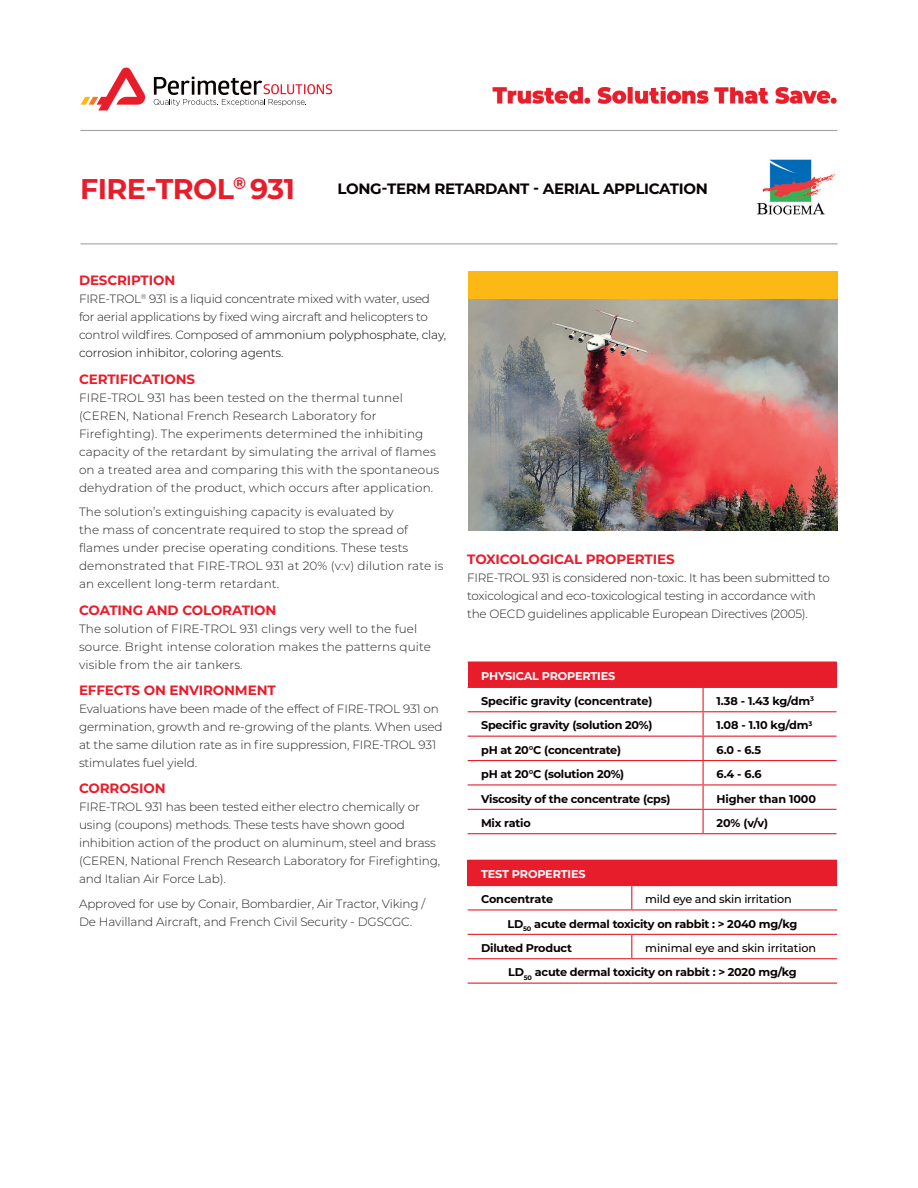
<style>
.page{position:relative;width:918px;height:1188px;background:#fff}
.page>*{position:absolute;margin:0;border:0;box-sizing:border-box;transform-origin:0 0}
.t1{font:700 28.5px "Montserrat";letter-spacing:-.02em;color:#e81d2c}
.t2{font:700 15px "Montserrat";letter-spacing:-.02em;color:#080302}
.t3{font:700 13.5px "Montserrat";letter-spacing:-.01em;color:#e81d2c}
.t4{font:300 12px/18px "Montserrat";letter-spacing:-.01em;color:#231f20}
.t5{font:300 12px/18px "Montserrat";letter-spacing:.01em;color:#231f20}
.t6{font:700 11.25px/24.5px "Montserrat";letter-spacing:-.02em;color:#080302}
.t7{font:700 11.25px "Montserrat";letter-spacing:-.015em;color:#fff}
.t8{font:500 11.25px "Montserrat";letter-spacing:-.02em;color:#080302}
.s1{color:#080302}
.s2{font-weight:500}
</style>
<div class="page">
<hr style="left:80px;top:130px;width:758px;height:1px;background:#a3a2a5">
<hr style="left:80px;top:243px;width:758px;height:1px;background:#a3a2a5">
<svg style="left:154px;top:77px;width:178px;height:29px"></svg>
<svg style="left:81px;top:67px;width:65px;height:43px"></svg>
<img style="left:468px;top:299px;width:370px;height:232px">
<div style="left:468px;top:271px;width:370px;height:28px;background:#fcb814"></div>
<div style="left:468px;top:662px;width:369px;height:25px;background:#e81d2c"></div>
<svg style="left:468px;top:688px;width:369px;height:145px"></svg>
<hr style="left:468px;top:687px;width:235px;height:1px;background:#e81d2c">
<hr style="left:703px;top:687px;width:134px;height:1px;background:#e81d2c">
<hr style="left:468px;top:711px;width:235px;height:1px;background:#e81d2c">
<hr style="left:703px;top:711px;width:134px;height:1px;background:#e81d2c">
<hr style="left:468px;top:736px;width:235px;height:1px;background:#e81d2c">
<hr style="left:703px;top:736px;width:134px;height:1px;background:#e81d2c">
<hr style="left:468px;top:760px;width:235px;height:1px;background:#e81d2c">
<hr style="left:703px;top:760px;width:134px;height:1px;background:#e81d2c">
<hr style="left:468px;top:784px;width:235px;height:2px;background:#e81d2c">
<hr style="left:703px;top:784px;width:134px;height:2px;background:#e81d2c">
<hr style="left:468px;top:809px;width:235px;height:1px;background:#e81d2c">
<hr style="left:703px;top:809px;width:134px;height:1px;background:#e81d2c">
<svg style="left:703px;top:688px;width:1px;height:145px"></svg>
<hr style="left:468px;top:833px;width:235px;height:1px;background:#e81d2c">
<hr style="left:703px;top:833px;width:134px;height:1px;background:#e81d2c">
<img style="left:492px;top:87px;width:345px;height:17px">
<div style="left:468px;top:860px;width:369px;height:26px;background:#e81d2c"></div>
<svg style="left:468px;top:886px;width:369px;height:97px"></svg>
<hr style="left:468px;top:958px;width:164px;height:1px;background:#e81d2c">
<hr style="left:632px;top:958px;width:205px;height:1px;background:#e81d2c">
<hr style="left:468px;top:983px;width:164px;height:1px;background:#e81d2c">
<hr style="left:632px;top:983px;width:205px;height:1px;background:#e81d2c">
<img style="left:756px;top:159px;width:80px;height:56px">
<h1 class="t1" style="left:80px;top:168px;width:216px">FIRE-TROL<sup>®</sup> 931</h1>
<p class="t2" style="left:338px;top:178px;width:372px">LONG-TERM RETARDANT - AERIAL APPLICATION</p>
<p class="t3" style="left:79px;top:271px;width:98px">DESCRIPTION</p>
<p class="t4" style="left:79px;top:290px;width:369px">FIRE-TROL<sup>®</sup> 931 is a liquid concentrate mixed with water, used for aerial applications by fixed wing aircraft and helicopters to control wildfires. Composed of a<span class="s1">mmonium polyphosphate, clay, corrosion inhibitor, coloring agents.</span></p>
<p class="t3" style="left:79px;top:369px;width:118px">CERTIFICATIONS</p>
<p class="t5" style="left:79px;top:388px;width:362px">FIRE-TROL 931 has been tested on the thermal tunnel (CEREN, National French Research Laboratory for Firefighting). The experiments determined the inhibiting capacity of the retardant by simulating the arrival of flames on a treated area and comparing this with the spontaneous dehydration of the product, which occurs after application.</p>
<p class="t5" style="left:79px;top:503px;width:366px">The solution’s extinguishing capacity is evaluated by<br>the mass of concentrate required to stop the spread of flames under precise operating conditions. These tests demonstrated that FIRE-TROL 931 at 20% (v:v) dilution rate is an excellent long-term retardant<span class="s1">.</span></p>
<p class="t3" style="left:79px;top:600px;width:199px">COATING AND COLORATION</p>
<p class="t5" style="left:79px;top:619px;width:353px">The solution of FIRE-TROL 931 clings very well to the fuel source. Bright intense coloration makes the patterns quite visible from the air tankers.</p>
<p class="t3" style="left:79px;top:680px;width:198px">EFFECTS ON ENVIRONMENT</p>
<p class="t4" style="left:79px;top:699px;width:365px">Evaluations have been made of the effect of FIRE-TROL 931 on germination, growth and re-growing of the plants. When used at the same dilution rate as in fire suppression, FIRE-TROL 931 stimulates fuel yield.</p>
<p class="t3" style="left:79px;top:778px;width:88px">CORROSION</p>
<p class="t4" style="left:79px;top:797px;width:363px">FIRE-TROL 931 has been tested either electro chemically or using (coupons) methods. These tests have shown good inhibition action of the product on aluminum, steel and brass (CEREN, National French Research Laboratory for Firefighting, and Italian Air Force Lab).</p>
<p class="t4" style="left:79px;top:894px;width:348px">Approved for use by Conair, Bombardier, Air Tractor, Viking /<br>De Havilland Aircraft, and French Civil Security - DGSCGC.</p>
<p class="t3" style="left:467px;top:550px;width:209px">TOXICOLOGICAL PROPERTIES</p>
<p class="t4" style="left:467px;top:569px;width:364px">FIRE-TROL 931 is considered non-toxic. It has been submitted to toxicological and eco-toxicological testing in accordance with the OECD guidelines applicable European Directives (2005).</p>
<p class="t7" style="left:481px;top:668px;width:136px">PHYSICAL PROPERTIES</p>
<p class="t6" style="left:481px;top:688px;width:173px">Specific gravity (concentrate)</p>
<p class="t6" style="left:717px;top:688px;width:99px">1.38 - 1.43 kg/dm<sup>3</sup></p>
<p class="t6" style="left:481px;top:713px;width:173px">Specific gravity (solution 20%)</p>
<p class="t6" style="left:717px;top:713px;width:97px">1.08 - 1.10 kg/dm<sup>3</sup></p>
<p class="t6" style="left:481px;top:737px;width:142px">pH at 20°C (concentrate)</p>
<p class="t6" style="left:717px;top:737px;width:46px">6.0 - 6.5</p>
<p class="t6" style="left:481px;top:761px;width:145px">pH at 20°C (solution 20%)</p>
<p class="t6" style="left:717px;top:761px;width:47px">6.4 - 6.6</p>
<p class="t6" style="left:481px;top:786px;width:191px">Viscosity of the concentrate (cps)</p>
<p class="t6" style="left:717px;top:786px;width:101px">Higher than 1000</p>
<p class="t6" style="left:481px;top:810px;width:51px">Mix ratio</p>
<p class="t6" style="left:717px;top:810px;width:53px">20% (v/v)</p>
<p class="t7" style="left:481px;top:866px;width:106px">TEST PROPERTIES</p>
<p class="t6" style="left:481px;top:886px;width:73px">Concentrate</p>
<p class="t8" style="left:645px;top:891px;width:148px">mild eye and skin irritation</p>
<p class="t6" style="left:508px;top:911px;width:291px">LD<sub>50</sub> acute dermal toxicity on rabbit : &gt; 2040 mg/kg</p>
<p class="t6" style="left:481px;top:935px;width:92px">Diluted Product</p>
<p class="t6" style="left:508px;top:935px;width:309px;text-indent:137px"><span class="s2">minimal eye and skin irritation<br></span>LD<sub>50</sub> acute dermal toxicity on rabbit : &gt; 2020 mg/kg</p>
</div>
